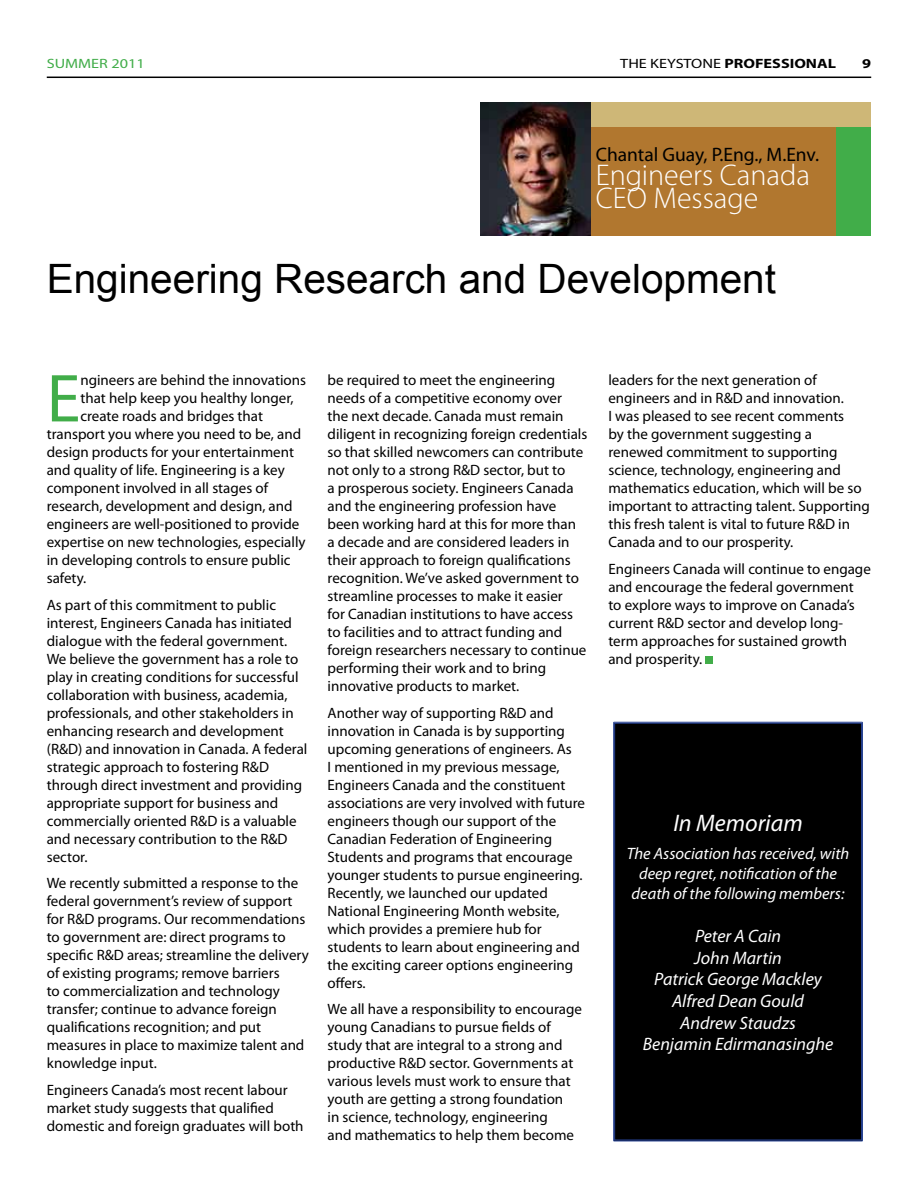
<style>
.page{position:relative;width:918px;height:1188px;background:#fff}
.page>*{position:absolute;margin:0;border:0;box-sizing:border-box;transform-origin:0 0}
.t1{font:68.4px "Myriad Pro";color:#41ad49}
.t2{font:40.5px "Arial";color:#000}
.t3{font:300 30px/23.2px "Myriad Pro";color:#fff}
.t4{font:italic 24px "Myriad Pro";color:#fff}
.t5{font:19.5px "Myriad Pro";color:#000}
.t6{font:italic 18px/21.6px "Myriad Pro";color:#fff;text-align:center}
.t7{font:italic 16.5px/19.8px "Myriad Pro";color:#fff;text-align:center}
.t8{font:15px/18px "Myriad Pro";color:#000}
.t9{font:700 13.5px "Myriad Pro";color:#000;scale:1.2 1}
.t10{font:13.5px "Myriad Pro";color:#41ad49;scale:1.2 1}
.s1{font-weight:400}
</style>
<div class="page">
<hr style="left:47px;top:77px;width:824px;height:1px;background:#000">
<div style="left:590px;top:127px;width:247px;height:108px;background:#b1772f"></div>
<div style="left:590px;top:102px;width:281px;height:25px;background:#ceb777"></div>
<div style="left:837px;top:127px;width:34px;height:108px;background:#41ad49"></div>
<img style="left:481px;top:102px;width:109px;height:133px">
<div style="left:705px;top:656px;width:8px;height:8px;background:#41ad49"></div>
<div style="left:614px;top:723px;width:248px;height:417px;background:#000"></div>
<div style="left:614px;top:723px;width:248px;height:417px;border:1px solid #25408f"></div>
<p class="t10" style="left:47px;top:56px;width:83px">SUMMER 2011</p>
<p class="t9" style="left:620px;top:55px;width:181px"><span class="s1">THE KEYSTONE</span> PROFESSIONAL</p>
<p class="t9" style="left:862px;top:55px;width:9px">9</p>
<h3 class="t5" style="left:596px;top:143px;width:225px">Chantal Guay, P.Eng., M.Env.</h3>
<h3 class="t3" style="left:596px;top:163px;width:216px">Engineers Canada<br>CEO Message</h3>
<h2 class="t2" style="left:47px;top:252px;width:731px">Engineering Research and Development</h2>
<h1 class="t1" style="left:47px;top:356px;width:35px">E</h1>
<p class="t8" style="left:80px;top:371px;width:227px">ngineers are behind the innovations</p>
<p class="t8" style="left:80px;top:389px;width:215px">that help keep you healthy longer,</p>
<p class="t8" style="left:80px;top:407px;width:184px">create roads and bridges that</p>
<p class="t8" style="left:47px;top:425px;width:256px">transport you where you need to be, and</p>
<p class="t8" style="left:47px;top:443px;width:249px">design products for your entertainment</p>
<p class="t8" style="left:47px;top:461px;width:240px">and quality of life. Engineering is a key</p>
<p class="t8" style="left:47px;top:479px;width:223px">component involved in all stages of</p>
<p class="t8" style="left:47px;top:497px;width:247px">research, development and design, and</p>
<p class="t8" style="left:47px;top:515px;width:254px">engineers are well-positioned to provide</p>
<p class="t8" style="left:47px;top:533px;width:260px">expertise on new technologies, especially</p>
<p class="t8" style="left:47px;top:551px;width:245px">in developing controls to ensure public</p>
<p class="t8" style="left:47px;top:569px;width:41px">safety.</p>
<p class="t8" style="left:47px;top:596px;width:262px">As part of this commitment to public interest, Engineers Canada has initiated dialogue with the federal government.<br>We believe the government has a role to play in creating conditions for successful collaboration with business, academia, professionals, and other stakeholders in enhancing research and development (R&amp;D) and innovation in Canada. A federal strategic approach to fostering R&amp;D through direct investment and providing appropriate support for business and commercially oriented R&amp;D is a valuable and necessary contribution to the R&amp;D sector.</p>
<p class="t8" style="left:47px;top:874px;width:264px">We recently submitted a response to the federal government’s review of support for R&amp;D programs. Our recommendations to government are: direct programs to specific R&amp;D areas; streamline the delivery of existing programs; remove barriers<br>to commercialization and technology transfer; continue to advance foreign qualifications recognition; and put measures in place to maximize talent and knowledge input.</p>
<p class="t8" style="left:47px;top:1081px;width:258px">Engineers Canada’s most recent labour market study suggests that qualified domestic and foreign graduates will both</p>
<p class="t8" style="left:328px;top:371px;width:261px">be required to meet the engineering needs of a competitive economy over<br>the next decade. Canada must remain diligent in recognizing foreign credentials so that skilled newcomers can contribute not only to a strong R&amp;D sector, but to<br>a prosperous society. Engineers Canada and the engineering profession have been working hard at this for more than<br>a decade and are considered leaders in their approach to foreign qualifications recognition. We’ve asked government to streamline processes to make it easier<br>for Canadian institutions to have access to facilities and to attract funding and foreign researchers necessary to continue performing their work and to bring innovative products to market.</p>
<p class="t8" style="left:328px;top:704px;width:259px">Another way of supporting R&amp;D and innovation in Canada is by supporting upcoming generations of engineers. As<br>I mentioned in my previous message, Engineers Canada and the constituent associations are very involved with future engineers though our support of the Canadian Federation of Engineering Students and programs that encourage younger students to pursue engineering.<br>Recently, we launched our updated National Engineering Month website, which provides a premiere hub for students to learn about engineering and the exciting career options engineering offers.</p>
<p class="t8" style="left:328px;top:1000px;width:256px">We all have a responsibility to encourage young Canadians to pursue fields of study that are integral to a strong and productive R&amp;D sector. Governments at various levels must work to ensure that youth are getting a strong foundation<br>in science, technology, engineering<br>and mathematics to help them become</p>
<p class="t8" style="left:608px;top:371px;width:263px">leaders for the next generation of engineers and in R&amp;D and innovation.<br>I was pleased to see recent comments<br>by the government suggesting a renewed commitment to supporting science, technology, engineering and mathematics education, which will be so important to attracting talent. Supporting this fresh talent is vital to future R&amp;D in Canada and to our prosperity.</p>
<p class="t8" style="left:608px;top:560px;width:264px">Engineers Canada will continue to engage and encourage the federal government<br>to explore ways to improve on Canada’s current R&amp;D sector and develop long&shy;term approaches for sustained growth and prosperity.</p>
<h3 class="t4" style="left:673px;top:808px;width:131px">In Memoriam</h3>
<p class="t7" style="left:627px;top:844px;width:224px">The Association has received, with deep regret, notification of the death of the following members:</p>
<p class="t6" style="left:643px;top:925px;width:192px">Peter A Cain<br>John Martin<br>Patrick George Mackley<br>Alfred Dean Gould<br>Andrew Staudzs<br>Benjamin Edirmanasinghe</p>
</div>
